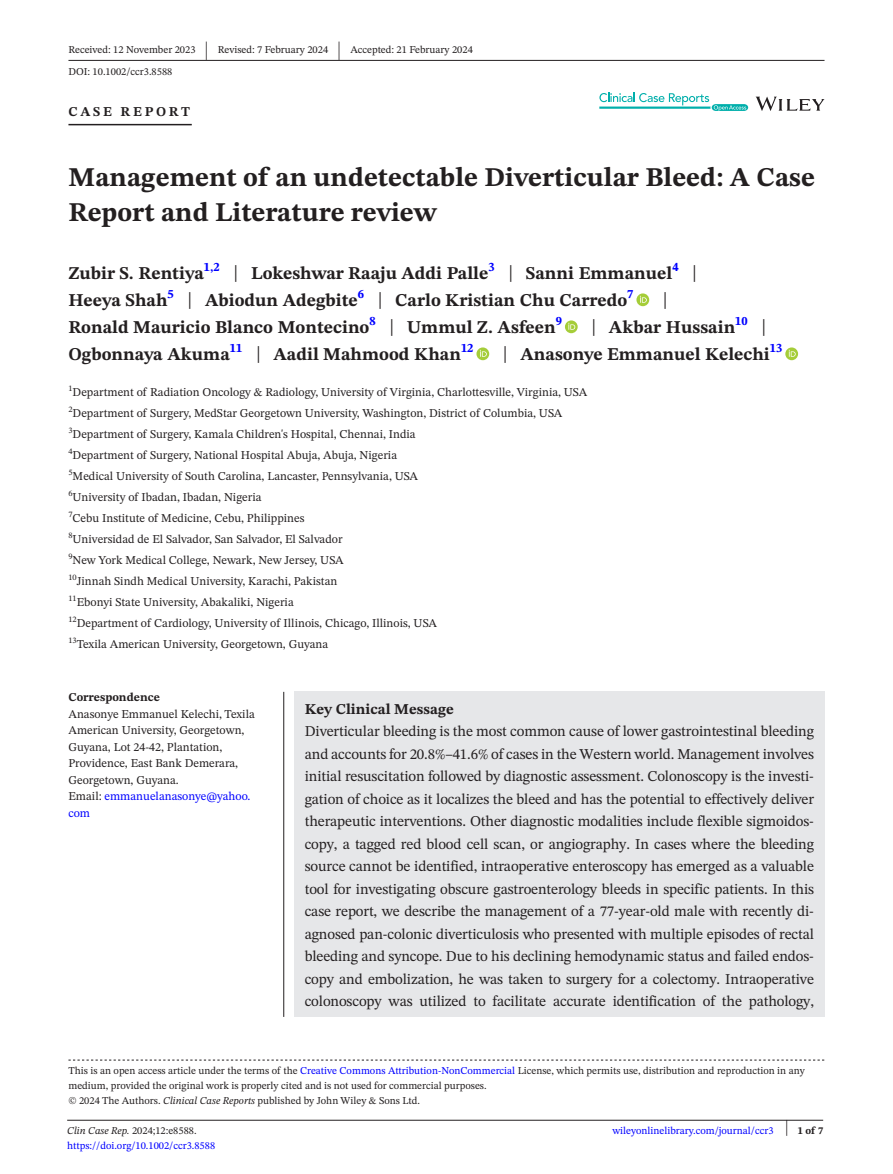
<style>
.page{position:relative;width:893px;height:1174px;background:#fff}
.page>*{position:absolute;margin:0;border:0;box-sizing:border-box;transform-origin:0 0}
.t1{font:700 27px/34.5px "STIX Two Text";color:#231f20}
.t2{font:25.65px "STIX Two Text";color:#231f20;scale:.49 1}
.t3{font:23.4px "STIX Two Text";color:#231f20;scale:.77 1}
.t4{font:700 18px/27px "STIX Two Text";color:#231f20}
.t5{font:15px/22.5px "STIX Two Text";letter-spacing:-.01em;color:#231f20;text-align:justify}
.t6{font:700 15px "STIX Two Text";color:#231f20}
.t7{font:700 13.5px "STIX Two Text";letter-spacing:.2em;color:#231f20}
.t8{font:12px/16.5px "STIX Two Text";color:#231f20}
.t9{font:700 12px "STIX Two Text";color:#231f20}
.t10{font:10.5px/15px "STIX Two Text";color:#231f20}
.t11{font:10.5px "STIX Two Text";color:#00f}
.t12{font:700 10.5px "STIX Two Text";color:#231f20}
.t13{font:8.4px "STIX Two Text";color:#231f20}
.s1{font-weight:400;font-size:23.4px}
.s2{color:#00f}
.s3{font-style:italic}
.s4{font-weight:400;font-size:22.2px}
</style>
<div class="page">
<hr style="left:67px;top:1119px;width:756px;height:1px;background:#231f20">
<svg style="left:756px;top:97px;width:68px;height:14px"></svg>
<svg style="left:599px;top:93px;width:149px;height:18px"></svg>
<hr style="left:68px;top:60px;width:756px;height:1px;background:#231f20">
<hr style="left:68px;top:124px;width:124px;height:1px;background:#231f20">
<svg style="left:636px;top:293px;width:13px;height:13px"></svg>
<svg style="left:640px;top:296px;width:7px;height:7px"></svg>
<svg style="left:565px;top:320px;width:13px;height:13px"></svg>
<svg style="left:568px;top:323px;width:7px;height:7px"></svg>
<svg style="left:476px;top:347px;width:13px;height:13px"></svg>
<svg style="left:480px;top:350px;width:7px;height:7px"></svg>
<svg style="left:785px;top:347px;width:13px;height:13px"></svg>
<svg style="left:789px;top:350px;width:7px;height:7px"></svg>
<svg style="left:68px;top:1059px;width:756px;height:1px"></svg>
<div style="left:294px;top:692px;width:530px;height:325px;background:#e6e7e9"></div>
<hr style="left:283px;top:692px;width:1px;height:325px;background:#231f20">
<p class="t10" style="left:68px;top:42px;width:129px">Received: 12 November 2023</p>
<h2 class="t2" style="left:205px;top:32px;width:8px">|</h2>
<p class="t10" style="left:218px;top:42px;width:112px">Revised: 7 February 2024</p>
<h2 class="t2" style="left:338px;top:32px;width:8px">|</h2>
<p class="t10" style="left:350px;top:42px;width:124px">Accepted: 21 February 2024</p>
<p class="t10" style="left:68px;top:64px;width:105px">DOI: 10.1002/ccr3.8588</p>
<p class="t7" style="left:68px;top:101px;width:123px">CASE REPORT</p>
<h1 class="t1" style="left:68px;top:161px;width:748px">Management of an undetectable Diverticular Bleed: A Case<br>Report and Literature review</h1>
<p class="t4" style="left:68px;top:260px;width:630px">Zubir S. Rentiya<sup>1,2</sup> <span class="s1">|</span> Lokeshwar Raaju Addi Palle<sup>3</sup> <span class="s1">|</span> Sanni Emmanuel<sup>4</sup> <span class="s1">|<br></span>Heeya Shah<sup>5</sup> <span class="s1">|</span> Abiodun Adegbite<sup>6</sup> <span class="s1">|</span> Carlo Kristian Chu Carredo<sup>7</sup></p>
<h3 class="t3" style="left:663px;top:284px;width:8px">|</h3>
<p class="t4" style="left:68px;top:314px;width:495px">Ronald Mauricio Blanco Montecino<sup>8</sup> <span class="s1">|</span> Ummul Z. Asfeen<sup>9</sup></p>
<p class="t4" style="left:591px;top:314px;width:176px"><span class="s1">|</span> Akbar Hussain<sup>10</sup> <span class="s1">|</span></p>
<p class="t4" style="left:68px;top:341px;width:406px">Ogbonnaya Akuma<sup>11</sup> <span class="s1">|</span> Aadil Mahmood Khan<sup>12</sup></p>
<p class="t4" style="left:503px;top:341px;width:281px"><span class="s1">|</span> Anasonye Emmanuel Kelechi<sup>13</sup></p>
<p class="t8" style="left:68px;top:384px;width:520px"><sup>1</sup>Department of Radiation Oncology &amp; Radiology, University of Virginia, Charlottesville, Virginia, USA</p>
<p class="t13" style="left:68px;top:403px;width:6px">2</p>
<p class="t8" style="left:73px;top:405px;width:491px">Department of Surgery, MedStar Georgetown University, Washington, District of Columbia, USA</p>
<p class="t13" style="left:68px;top:424px;width:6px">3</p>
<p class="t8" style="left:73px;top:426px;width:345px">Department of Surgery, Kamala Children's Hospital, Chennai, India</p>
<p class="t13" style="left:68px;top:445px;width:6px">4</p>
<p class="t8" style="left:73px;top:447px;width:326px">Department of Surgery, National Hospital Abuja, Abuja, Nigeria</p>
<p class="t13" style="left:68px;top:466px;width:6px">5</p>
<p class="t8" style="left:73px;top:468px;width:347px">Medical University of South Carolina, Lancaster, Pennsylvania, USA</p>
<p class="t13" style="left:68px;top:487px;width:6px">6</p>
<p class="t8" style="left:73px;top:489px;width:190px">University of Ibadan, Ibadan, Nigeria</p>
<p class="t13" style="left:68px;top:508px;width:6px">7</p>
<p class="t8" style="left:73px;top:510px;width:233px">Cebu Institute of Medicine, Cebu, Philippines</p>
<p class="t13" style="left:68px;top:529px;width:6px">8</p>
<p class="t8" style="left:73px;top:531px;width:271px">Universidad de El Salvador, San Salvador, El Salvador</p>
<p class="t13" style="left:68px;top:550px;width:6px">9</p>
<p class="t8" style="left:73px;top:552px;width:273px">New York Medical College, Newark, New Jersey, USA</p>
<p class="t13" style="left:68px;top:571px;width:10px">10</p>
<p class="t8" style="left:77px;top:573px;width:262px">Jinnah Sindh Medical University, Karachi, Pakistan</p>
<p class="t13" style="left:68px;top:592px;width:10px">11</p>
<p class="t8" style="left:77px;top:594px;width:219px">Ebonyi State University, Abakaliki, Nigeria</p>
<p class="t13" style="left:68px;top:613px;width:10px">12</p>
<p class="t8" style="left:77px;top:615px;width:362px">Department of Cardiology, University of Illinois, Chicago, Illinois, USA</p>
<p class="t13" style="left:68px;top:634px;width:10px">13</p>
<p class="t8" style="left:77px;top:636px;width:253px">Texila American University, Georgetown, Guyana</p>
<p class="t9" style="left:68px;top:688px;width:93px">Correspondence</p>
<p class="t8" style="left:68px;top:705px;width:188px">Anasonye Emmanuel Kelechi, Texila<br>American University, Georgetown,<br>Guyana, Lot 24-42, Plantation,<br>Providence, East Bank Demerara,<br>Georgetown, Guyana.<br>Email: <span class="s2">emmanuelanasonye@yahoo. com</span></p>
<p class="t6" style="left:305px;top:698px;width:150px">Key Clinical Message</p>
<p class="t5" style="left:305px;top:720px;width:511px">Diverticular bleeding is the most common cause of lower gastrointestinal bleeding and accounts for 20.8%–41.6% of cases in the Western world. Management involves initial resuscitation followed by diagnostic assessment. Colonoscopy is the investi&shy;gation of choice as it localizes the bleed and has the potential to effectively deliver therapeutic interventions. Other diagnostic modalities include flexible sigmoidos&shy;copy, a tagged red blood cell scan, or angiography. In cases where the bleeding source cannot be identified, intraoperative enteroscopy has emerged as a valuable tool for investigating obscure gastroenterology bleeds in specific patients. In this case report, we describe the management of a 77-year-old male with recently di&shy;agnosed pan-colonic diverticulosis who presented with multiple episodes of rectal bleeding and syncope. Due to his declining hemodynamic status and failed endos&shy;copy and embolization, he was taken to surgery for a colectomy. Intraoperative colonoscopy was utilized to facilitate accurate identification of the pathology,</p>
<p class="t10" style="left:68px;top:1063px;width:738px">This is an open access article under the terms of the <span class="s2">Creative Commons Attribution-NonCommercial</span> License, which permits use, distribution and reproduction in any medium, provided the original work is properly cited and is not used for commercial purposes.<br>© 2024 The Authors. <span class="s3">Clinical Case Reports</span> published by John Wiley &amp; Sons Ltd.</p>
<p class="t10" style="left:67px;top:1123px;width:131px"><span class="s3">Clin Case Rep.</span> 2024;12:e8588.</p>
<p class="t12" style="left:785px;top:1123px;width:39px"><span class="s4">|</span> 1 of 7</p>
<p class="t11" style="left:67px;top:1138px;width:150px">https://doi.org/10.1002/ccr3.8588</p>
<p class="t11" style="left:612px;top:1123px;width:163px">wileyonlinelibrary.com/journal/ccr3</p>
</div>
